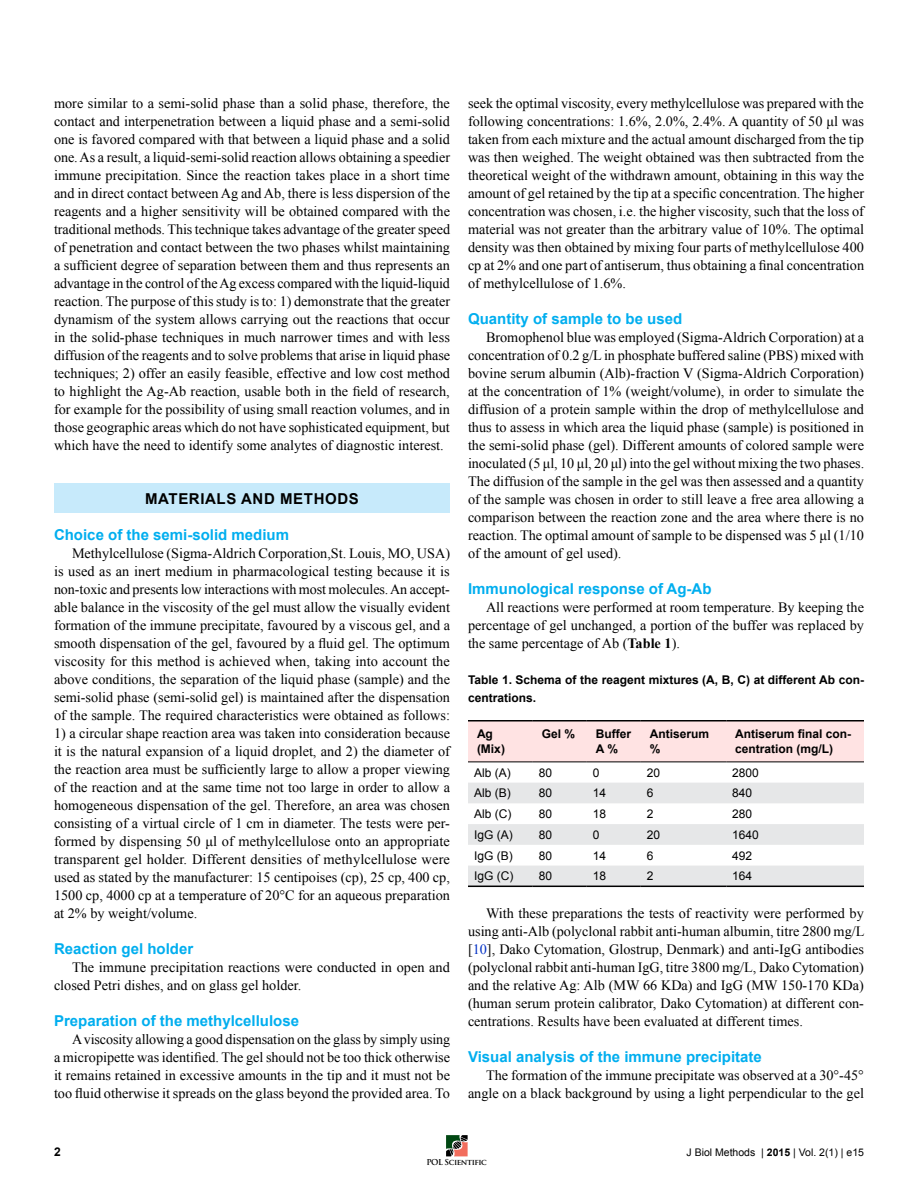
<style>
.page{position:relative;width:918px;height:1188px;background:#fff}
.page>*{position:absolute;margin:0;border:0;box-sizing:border-box;transform-origin:0 0}
.t1{font:700 15px "Arial";color:#00aeef}
.t2{font:700 15px "Arial";letter-spacing:.04em;color:#000}
.t3{font:14.25px/18px "Times New Roman";color:#000;text-align:justify}
.t4{font:700 12px/14.4px "Arial";color:#000}
.t5{font:12px "Arial";color:#000}
.t6{font:10.5px "Arial";color:#000}
.t7{font:700 7.95px "Trajan Pro";letter-spacing:-.05em;color:#000}
.s1{font-weight:700}
.s2{color:#002fc4}
</style>
<div class="page">
<svg style="left:446px;top:1135px;width:22px;height:21px"></svg>
<div style="left:54px;top:483px;width:396px;height:30px;background:#c7eafb"></div>
<div style="left:468px;top:722px;width:396px;height:40px;background:#ffe3e3"></div>
<svg style="left:468px;top:783px;width:396px;height:103px"></svg>
<hr style="left:468px;top:720px;width:65px;height:2px;background:#000">
<hr style="left:533px;top:720px;width:54px;height:2px;background:#000">
<hr style="left:587px;top:720px;width:54px;height:2px;background:#000">
<hr style="left:641px;top:720px;width:85px;height:2px;background:#000">
<hr style="left:726px;top:720px;width:138px;height:2px;background:#000">
<hr style="left:468px;top:762px;width:65px;height:1px;background:#000">
<hr style="left:533px;top:762px;width:54px;height:1px;background:#000">
<hr style="left:587px;top:762px;width:54px;height:1px;background:#000">
<hr style="left:641px;top:762px;width:85px;height:1px;background:#000">
<hr style="left:726px;top:762px;width:138px;height:1px;background:#000">
<hr style="left:468px;top:886px;width:65px;height:1px;background:#000">
<hr style="left:533px;top:886px;width:54px;height:1px;background:#000">
<hr style="left:587px;top:886px;width:54px;height:1px;background:#000">
<hr style="left:641px;top:886px;width:85px;height:1px;background:#000">
<hr style="left:726px;top:886px;width:138px;height:1px;background:#000">
<p class="t3" style="left:54px;top:94px;width:398px">more similar to a semi-solid phase than a solid phase, therefore, the contact and interpenetration between a liquid phase and a semi-solid one is favored compared with that between a liquid phase and a solid one. As a result, a liquid-semi-solid reaction allows obtaining a speedier immune precipitation. Since the reaction takes place in a short time and in direct contact between Ag and Ab, there is less dispersion of the reagents and a higher sensitivity will be obtained compared with the traditional methods. This technique takes advantage of the greater speed of penetration and contact between the two phases whilst maintaining a sufficient degree of separation between them and thus represents an advantage in the control of the Ag excess compared with the liquid-liquid reaction. The purpose of this study is to: 1) demonstrate that the greater dynamism of the system allows carrying out the reactions that occur in the solid-phase techniques in much narrower times and with less diffusion of the reagents and to solve problems that arise in liquid phase techniques; 2) offer an easily feasible, effective and low cost method to highlight the Ag-Ab reaction, usable both in the field of research, for example for the possibility of using small reaction volumes, and in those geographic areas which do not have sophisticated equipment, but which have the need to identify some analytes of diagnostic interest.</p>
<p class="t2" style="left:145px;top:489px;width:215px">MATERIALS AND METHODS</p>
<p class="t1" style="left:54px;top:525px;width:237px">Choice of the semi-solid medium</p>
<p class="t3" style="left:54px;top:544px;width:398px;text-indent:18px">Methylcellulose (Sigma-Aldrich Corporation,St. Louis, MO, USA) is used as an inert medium in pharmacological testing because it is non-toxic and presents low interactions with most molecules. An accept&shy;able balance in the viscosity of the gel must allow the visually evident formation of the immune precipitate, favoured by a viscous gel, and a smooth dispensation of the gel, favoured by a fluid gel. The optimum viscosity for this method is achieved when, taking into account the above conditions, the separation of the liquid phase (sample) and the semi-solid phase (semi-solid gel) is maintained after the dispensation of the sample. The required characteristics were obtained as follows:</p>
<p class="t3" style="left:54px;top:724px;width:398px">1) a circular shape reaction area was taken into consideration because it is the natural expansion of a liquid droplet, and 2) the diameter of the reaction area must be sufficiently large to allow a proper viewing of the reaction and at the same time not too large in order to allow a homogeneous dispensation of the gel. Therefore, an area was chosen consisting of a virtual circle of 1 cm in diameter. The tests were per&shy;formed by dispensing 50 μl of methylcellulose onto an appropriate transparent gel holder. Different densities of methylcellulose were used as stated by the manufacturer: 15 centipoises (cp), 25 cp, 400 cp, 1500 cp, 4000 cp at a temperature of 20°C for an aqueous preparation at 2% by weight/volume.</p>
<p class="t1" style="left:54px;top:939px;width:141px">Reaction gel holder</p>
<p class="t3" style="left:54px;top:958px;width:397px;text-indent:18px">The immune precipitation reactions were conducted in open and closed Petri dishes, and on glass gel holder.</p>
<p class="t1" style="left:54px;top:1011px;width:247px">Preparation of the methylcellulose</p>
<p class="t3" style="left:54px;top:1030px;width:398px;text-indent:18px">A viscosity allowing a good dispensation on the glass by simply using a micropipette was identified. The gel should not be too thick otherwise it remains retained in excessive amounts in the tip and it must not be too fluid otherwise it spreads on the glass beyond the provided area. To</p>
<p class="t3" style="left:468px;top:94px;width:398px">seek the optimal viscosity, every methylcellulose was prepared with the following concentrations: 1.6%, 2.0%, 2.4%. A quantity of 50 μl was taken from each mixture and the actual amount discharged from the tip was then weighed. The weight obtained was then subtracted from the theoretical weight of the withdrawn amount, obtaining in this way the amount of gel retained by the tip at a specific concentration. The higher concentration was chosen, i.e. the higher viscosity, such that the loss of material was not greater than the arbitrary value of 10%. The optimal density was then obtained by mixing four parts of methylcellulose 400 cp at 2% and one part of antiserum, thus obtaining a final concentration of methylcellulose of 1.6%.</p>
<p class="t1" style="left:468px;top:309px;width:216px">Quantity of sample to be used</p>
<p class="t3" style="left:468px;top:328px;width:398px;text-indent:18px">Bromophenol blue was employed (Sigma-Aldrich Corporation) at a concentration of 0.2 g/L in phosphate buffered saline (PBS) mixed with bovine serum albumin (Alb)-fraction V (Sigma-Aldrich Corporation) at the concentration of 1% (weight/volume), in order to simulate the diffusion of a protein sample within the drop of methylcellulose and thus to assess in which area the liquid phase (sample) is positioned in the semi-solid phase (gel). Different amounts of colored sample were inoculated (5 μl, 10 μl, 20 μl) into the gel without mixing the two phases.<br>The diffusion of the sample in the gel was then assessed and a quantity of the sample was chosen in order to still leave a free area allowing a comparison between the reaction zone and the area where there is no reaction. The optimal amount of sample to be dispensed was 5 μl (1/10 of the amount of gel used).</p>
<p class="t1" style="left:468px;top:579px;width:245px">Immunological response of Ag-Ab</p>
<p class="t3" style="left:468px;top:598px;width:398px;text-indent:18px">All reactions were performed at room temperature. By keeping the percentage of gel unchanged, a portion of the buffer was replaced by the same percentage of Ab (<span class="s1">Table 1</span>).</p>
<p class="t4" style="left:468px;top:671px;width:398px;line-height:18px">Table 1. Schema of the reagent mixtures (A, B, C) at different Ab con&shy;centrations.</p>
<p class="t4" style="left:477px;top:727px;width:29px">Ag (Mix)</p>
<p class="t4" style="left:542px;top:727px;width:35px">Gel %</p>
<p class="t4" style="left:596px;top:727px;width:37px">Buffer<br>A %</p>
<p class="t4" style="left:650px;top:727px;width:61px">Antiserum %</p>
<p class="t4" style="left:735px;top:727px;width:118px">Antiserum final con&shy;centration (mg/L)</p>
<p class="t5" style="left:474px;top:765px;width:38px">Alb (A)</p>
<p class="t5" style="left:539px;top:765px;width:15px">80</p>
<p class="t5" style="left:593px;top:765px;width:8px">0</p>
<p class="t5" style="left:647px;top:765px;width:15px">20</p>
<p class="t5" style="left:732px;top:765px;width:28px">2800</p>
<p class="t5" style="left:474px;top:785px;width:38px">Alb (B)</p>
<p class="t5" style="left:539px;top:785px;width:15px">80</p>
<p class="t5" style="left:593px;top:785px;width:15px">14</p>
<p class="t5" style="left:647px;top:785px;width:8px">6</p>
<p class="t5" style="left:732px;top:785px;width:22px">840</p>
<p class="t5" style="left:474px;top:806px;width:39px">Alb (C)</p>
<p class="t5" style="left:539px;top:806px;width:15px">80</p>
<p class="t5" style="left:593px;top:806px;width:15px">18</p>
<p class="t5" style="left:647px;top:806px;width:8px">2</p>
<p class="t5" style="left:732px;top:806px;width:22px">280</p>
<p class="t5" style="left:474px;top:827px;width:40px">IgG (A)</p>
<p class="t5" style="left:539px;top:827px;width:15px">80</p>
<p class="t5" style="left:593px;top:827px;width:8px">0</p>
<p class="t5" style="left:647px;top:827px;width:15px">20</p>
<p class="t5" style="left:732px;top:827px;width:28px">1640</p>
<p class="t5" style="left:474px;top:847px;width:40px">IgG (B)</p>
<p class="t5" style="left:539px;top:847px;width:15px">80</p>
<p class="t5" style="left:593px;top:847px;width:15px">14</p>
<p class="t5" style="left:647px;top:847px;width:8px">6</p>
<p class="t5" style="left:732px;top:847px;width:22px">492</p>
<p class="t5" style="left:474px;top:868px;width:41px">IgG (C)</p>
<p class="t5" style="left:539px;top:868px;width:15px">80</p>
<p class="t5" style="left:593px;top:868px;width:15px">18</p>
<p class="t5" style="left:647px;top:868px;width:8px">2</p>
<p class="t5" style="left:732px;top:868px;width:22px">164</p>
<p class="t3" style="left:468px;top:904px;width:398px;text-indent:18px">With these preparations the tests of reactivity were performed by using anti-Alb (polyclonal rabbit anti-human albumin, titre 2800 mg/L [<span class="s2">10</span>], Dako Cytomation, Glostrup, Denmark) and anti-IgG antibodies (polyclonal rabbit anti-human IgG, titre 3800 mg/L, Dako Cytomation) and the relative Ag: Alb (MW 66 KDa) and IgG (MW 150-170 KDa) (human serum protein calibrator, Dako Cytomation) at different con&shy;centrations. Results have been evaluated at different times.</p>
<p class="t1" style="left:468px;top:1047px;width:295px">Visual analysis of the immune precipitate</p>
<p class="t3" style="left:468px;top:1066px;width:398px;text-align:right">The formation of the immune precipitate was observed at a 30°-45° angle on a black background by using a light perpendicular to the gel</p>
<p class="t4" style="left:54px;top:1145px;width:8px">2</p>
<p class="t6" style="left:687px;top:1145px;width:179px">J Biol Methods | <span class="s1">2015</span> | Vol. 2(1) | e15</p>
<p class="t7" style="left:427px;top:1158px;width:62px">POL Scientific</p>
</div>
